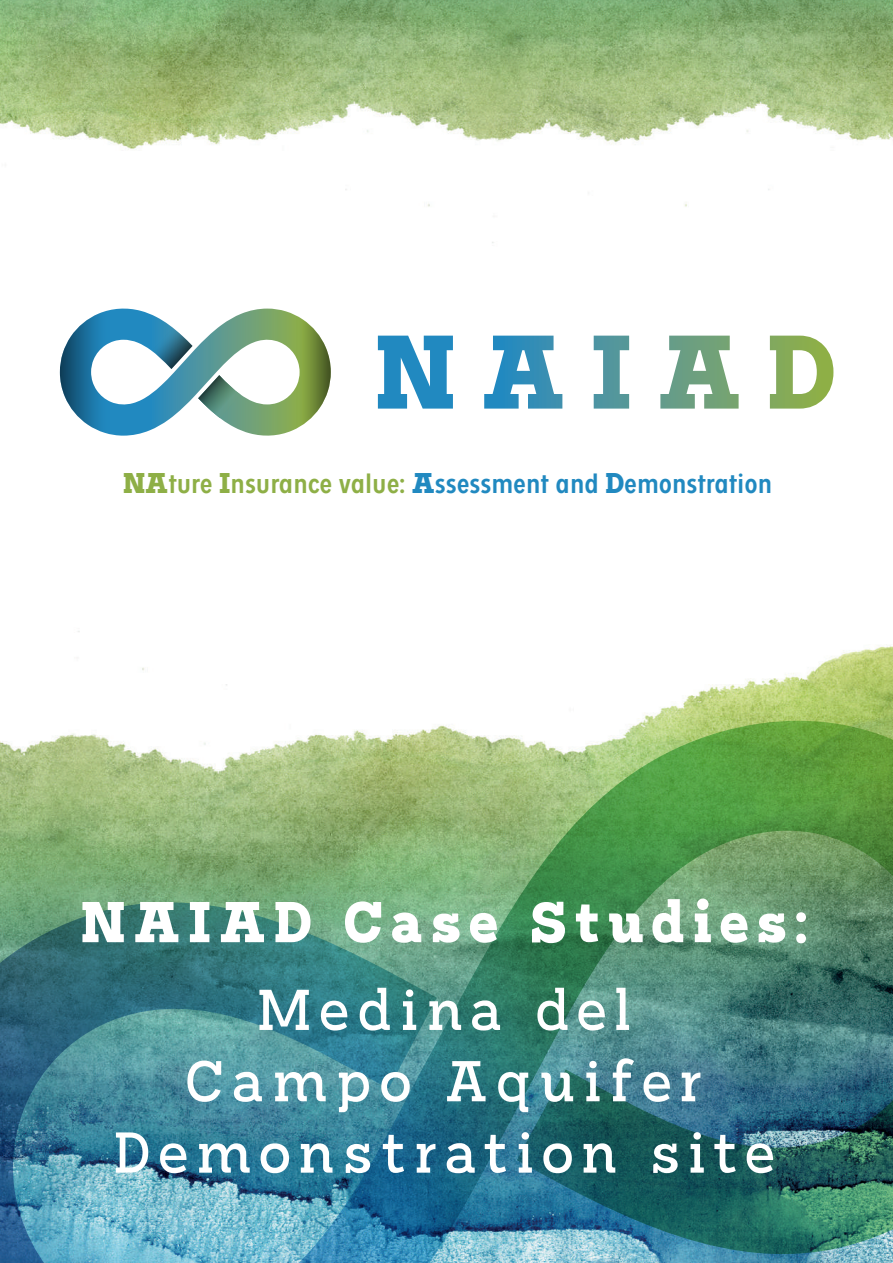
<style>
.page{position:relative;width:893px;height:1263px;background:#fff}
.page>*{position:absolute;margin:0;border:0;box-sizing:border-box;transform-origin:0 0}
.t1{font:500 57.45px/71.4px "Arbour";letter-spacing:.14em;color:#fff;text-align:center}
.t2{font:900 57.45px "Arbour";letter-spacing:.14em;color:#fff}
.t3{font:600 condensed 28.35px "Fenomen Sans";color:#2189c0}
.s1{font-family:"Arbour";font-weight:900;font-stretch:normal;color:#8eaf46}
.s2{color:#8eaf46}
.s3{font-family:"Arbour";font-weight:900;font-stretch:normal}
</style>
<div class="page">
<img style="left:78px;top:631px;width:815px;height:90px">
<img style="left:0;top:0;width:893px;height:243px">
<img style="left:0;top:721px;width:893px;height:542px">
<svg style="left:59px;top:308px;width:272px;height:128px"></svg>
<svg style="left:377px;top:335px;width:457px;height:74px"></svg>
<p class="t3" style="left:123px;top:468px;width:651px"><span class="s1">NA</span><span class="s2">ture</span> <span class="s1">I</span><span class="s2">nsurance value:</span> <span class="s3">A</span>ssessment and <span class="s3">D</span>emonstration</p>
<p class="t2" style="left:81px;top:884px;width:728px">NAIAD Case Studies:</p>
<p class="t1" style="left:113px;top:973px;width:663px">Medina del<br>Campo Aquifer<br>Demonstration site</p>
</div>
